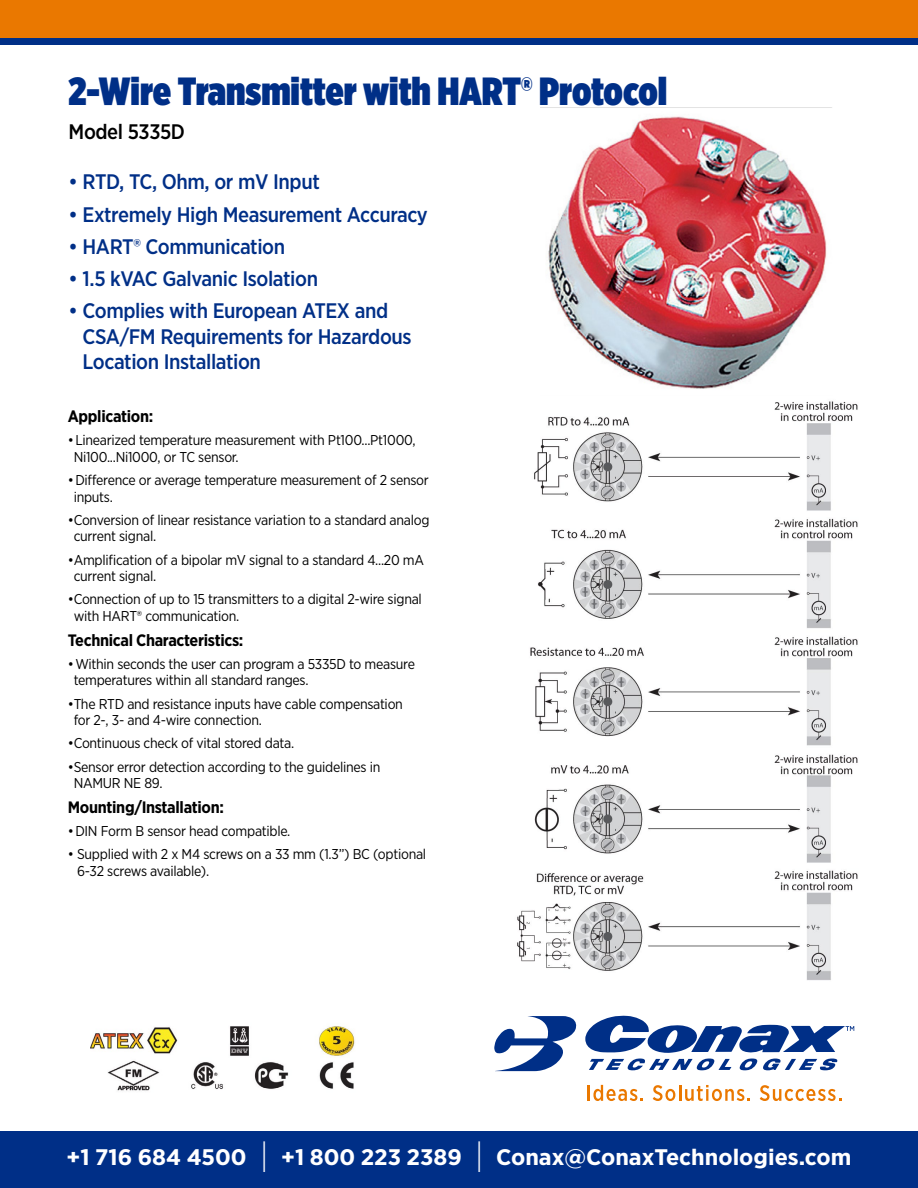
<style>
.page{position:relative;width:918px;height:1188px;background:#fff}
.page>*{position:absolute;margin:0;border:0;box-sizing:border-box;transform-origin:0 0}
.t1{font:900 39.3px "Gotham X Narrow";color:#002f87}
.t2{font:700 22.5px "Gotham Narrow";color:#fff;scale:1.1 1}
.t3{font:500 21px/25.5px "Gotham Narrow";letter-spacing:-.02em;color:#002f87}
.t4{font:500 21px "Gotham Narrow";letter-spacing:-.02em;color:#000}
.t5{font:700 16.5px "Gotham Narrow";letter-spacing:-.02em;color:#000}
.t6{font:14.25px/16.5px "Gotham Narrow";letter-spacing:-.02em;color:#000}
.s1{font-weight:400;font-size:33.75px}
</style>
<div class="page">
<img style="left:540px;top:107px;width:292px;height:282px">
<img style="left:90px;top:1026px;width:265px;height:65px">
<img style="left:517px;top:401px;width:341px;height:579px">
<div style="left:0;top:1132px;width:918px;height:56px;background:#002f87"></div>
<div style="left:0;top:0;width:918px;height:45px;background:#ea7800"></div>
<div style="left:0;top:38px;width:918px;height:7px;background:#002f87"></div>
<svg style="left:494px;top:1016px;width:83px;height:55px"></svg>
<svg style="left:589px;top:1059px;width:142px;height:11px"></svg>
<svg style="left:739px;top:1059px;width:99px;height:11px"></svg>
<svg style="left:585px;top:1016px;width:269px;height:37px"></svg>
<hr style="left:587px;top:1085px;width:3px;height:16px;background:#ea7800">
<svg style="left:593px;top:1085px;width:50px;height:16px"></svg>
<svg style="left:653px;top:1085px;width:97px;height:16px"></svg>
<svg style="left:760px;top:1085px;width:81px;height:16px"></svg>
<p class="t1" style="left:69px;top:66px;width:600px">2-Wire Transmitter with HART® Protocol</p>
<p class="t4" style="left:69px;top:118px;width:118px">Model 5335D</p>
<p class="t3" style="left:69px;top:169px;width:253px">• RTD, TC, Ohm, or mV Input</p>
<p class="t3" style="left:69px;top:201px;width:361px">• Extremely High Measurement Accuracy</p>
<p class="t3" style="left:69px;top:233px;width:218px">• HART® Communication</p>
<p class="t3" style="left:69px;top:266px;width:251px">• 1.5 kVAC Galvanic Isolation</p>
<p class="t3" style="left:83px;top:298px;width:331px;text-indent:-14px">• Complies with European ATEX and<br>CSA/FM Requirements for Hazardous<br>Location Installation</p>
<p class="t5" style="left:68px;top:406px;width:87px">Application:</p>
<p class="t6" style="left:74px;top:432px;width:343px;text-indent:-6px">• Linearized temperature measurement with Pt100...Pt1000,<br>Ni100...Ni1000, or TC sensor.</p>
<p class="t6" style="left:74px;top:472px;width:357px;text-indent:-6px">• Difference or average temperature measurement of 2 sensor inputs.</p>
<p class="t6" style="left:74px;top:511px;width:357px;text-indent:-6px">•Conversion of linear resistance variation to a standard analog current signal.</p>
<p class="t6" style="left:74px;top:551px;width:352px;text-indent:-6px">•Amplification of a bipolar mV signal to a standard 4...20 mA current signal.</p>
<p class="t6" style="left:74px;top:591px;width:350px;text-indent:-6px">•Connection of up to 15 transmitters to a digital 2-wire signal with HART® communication.</p>
<p class="t5" style="left:68px;top:629px;width:177px">Technical Characteristics:</p>
<p class="t6" style="left:74px;top:655px;width:343px;text-indent:-6px">• Within seconds the user can program a 5335D to measure temperatures within all standard ranges.</p>
<p class="t6" style="left:74px;top:695px;width:331px;text-indent:-6px">•The RTD and resistance inputs have cable compensation for 2-, 3- and 4-wire connection.</p>
<p class="t6" style="left:68px;top:735px;width:228px">•Continuous check of vital stored data.</p>
<p class="t6" style="left:74px;top:758px;width:308px;text-indent:-6px">•Sensor error detection according to the guidelines in<br>NAMUR NE 89.</p>
<p class="t5" style="left:68px;top:797px;width:158px">Mounting/Installation:</p>
<p class="t6" style="left:68px;top:823px;width:224px">• DIN Form B sensor head compatible.</p>
<p class="t6" style="left:77px;top:846px;width:351px;text-indent:-9px">• Supplied with 2 x M4 screws on a 33 mm (1.3”) BC (optional<br>6-32 screws available).</p>
<p class="t2" style="left:66px;top:1142px;width:715px">+1 716 684 4500 <span class="s1">|</span> +1 800 223 2389 <span class="s1">|</span> Conax@ConaxTechnologies.com</p>
</div>
